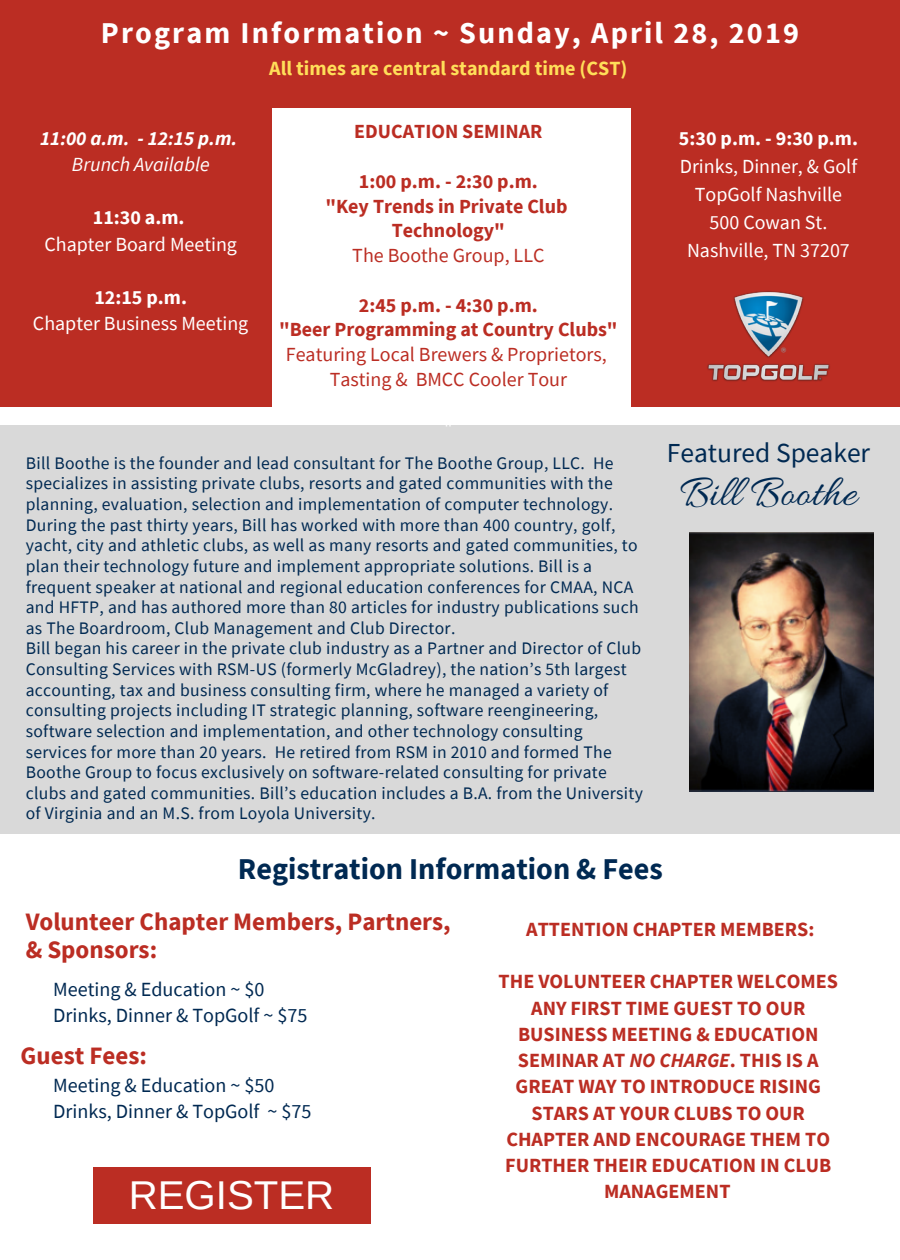
<style>
.page{position:relative;width:900px;height:1260px;background:#fff}
.page>*{position:absolute;margin:0;border:0;box-sizing:border-box;transform-origin:0 0}
.t1{font:45px "Allura";color:#002952}
.t2{font:40.25px "Arimo";color:#fff}
.t3{font:700 30.25px "Source Sans Pro";letter-spacing:.07em;color:#fff}
.t4{font:700 30.25px "Source Sans Pro";color:#002952}
.t5{font:27.5px "Source Sans Pro";color:#002952}
.t6{font:700 25px/28px "Source Sans Pro";color:#bb2d23}
.t7{font:700 20px/26.2px "Source Sans Pro";color:#bb2d23;text-align:center}
.t8{font:20px/28px "Source Sans Pro";color:#fff;text-align:center}
.t9{font:20px/26.2px "Source Sans Pro";color:#002952}
.t10{font:20px/24.8px "Source Sans Pro";color:#bb2d23;text-align:center}
.t11{font:700 20px "Source Sans Pro";color:#fff}
.t12{font:700 20px "Source Sans Pro";color:#ffde59}
.t13{font:italic 700 20px "Source Sans Pro";color:#fff}
.t14{font:italic 20px "Source Sans Pro";color:#fff}
.t15{font:17.5px/20.5px "Source Sans Pro";letter-spacing:.015em;color:#002952}
.s1{font-style:italic}
.s2{color:#fff}
</style>
<div class="page">
<div style="left:0;top:0;width:900px;height:407px;background:#bb2d23"></div>
<div style="left:0;top:426px;width:900px;height:408px;background:#d9d9d9"></div>
<div style="left:272px;top:108px;width:358px;height:307px;background:#fff"></div>
<div style="left:353px;top:1167px;width:17px;height:56px;background:#bb2d23"></div>
<div style="left:110px;top:1167px;width:243px;height:56px;background:#bb2d23"></div>
<div style="left:93px;top:1167px;width:17px;height:56px;background:#bb2d23"></div>
<img style="left:689px;top:533px;width:184px;height:258px">
<img style="left:707px;top:291px;width:123px;height:91px">
<h3 class="t3" style="left:101px;top:13px;width:700px">Program Information ~ Sunday, April 28, 2019</h3>
<p class="t13" style="left:40px;top:125px;width:199px">11:00 a.m. - 12:15 p.m.</p>
<p class="t14" style="left:72px;top:151px;width:139px">Brunch Available</p>
<p class="t11" style="left:93px;top:204px;width:93px">11:30 a.m.</p>
<p class="t8" style="left:44px;top:229px;width:194px">Chapter Board Meeting</p>
<p class="t11" style="left:94px;top:284px;width:94px">12:15 p.m.</p>
<p class="t8" style="left:33px;top:309px;width:217px">Chapter Business Meeting</p>
<p class="t12" style="left:269px;top:55px;width:360px">All times are central standard time (CST)</p>
<p class="t7" style="left:354px;top:118px;width:190px">EDUCATION SEMINAR</p>
<p class="t7" style="left:325px;top:168px;width:244px;line-height:24.8px">1:00 p.m. - 2:30 p.m.<br>"Key Trends in Private Club<br>Technology"</p>
<p class="t10" style="left:352px;top:243px;width:194px">The Boothe Group, LLC</p>
<p class="t7" style="left:279px;top:292px;width:340px;line-height:24.8px">2:45 p.m. - 4:30 p.m.<br>"Beer Programming at Country Clubs"</p>
<p class="t10" style="left:286px;top:342px;width:323px">Featuring Local Brewers &amp; Proprietors,<br>Tasting &amp; BMCC Cooler Tour</p>
<p class="t8" style="left:444px;top:414px;width:10px">"</p>
<p class="t15" style="left:26px;top:452px;width:619px">Bill Boothe is the founder and lead consultant for The Boothe Group, LLC. He specializes in assisting private clubs, resorts and gated communities with the planning, evaluation, selection and implementation of computer technology.<br>During the past thirty years, Bill has worked with more than 400 country, golf, yacht, city and athletic clubs, as well as many resorts and gated communities, to plan their technology future and implement appropriate solutions. Bill is a frequent speaker at national and regional education conferences for CMAA, NCA and HFTP, and has authored more than 80 articles for industry publications such as The Boardroom, Club Management and Club Director.<br>Bill began his career in the private club industry as a Partner and Director of Club Consulting Services with RSM-US (formerly McGladrey), the nation’s 5th largest accounting, tax and business consulting firm, where he managed a variety of consulting projects including IT strategic planning, software reengineering, software selection and implementation, and other technology consulting services for more than 20 years. He retired from RSM in 2010 and formed The Boothe Group to focus exclusively on software-related consulting for private clubs and gated communities. Bill’s education includes a B.A. from the University of Virginia and an M.S. from Loyola University.</p>
<p class="t11" style="left:679px;top:125px;width:181px">5:30 p.m. - 9:30 p.m.</p>
<p class="t8" style="left:680px;top:152px;width:179px">Drinks, Dinner, &amp; Golf<br>TopGolf Nashville<br>500 Cowan St.<br>Nashville, TN 37207</p>
<h3 class="t5" style="left:667px;top:435px;width:205px">Featured Speaker</h3>
<h1 class="t1" style="left:680px;top:468px;width:178px">Bill Boothe</h1>
<h3 class="t4" style="left:238px;top:849px;width:427px">Registration Information &amp; Fees</h3>
<h3 class="t6" style="left:26px;top:907px;width:427px">Volunteer Chapter Members, Partners, &amp; Sponsors:</h3>
<p class="t7" style="left:526px;top:916px;width:290px">ATTENTION CHAPTER MEMBERS:</p>
<p class="t7" style="left:499px;top:968px;width:341px">THE VOLUNTEER CHAPTER WELCOMES<br>ANY FIRST TIME GUEST TO OUR<br>BUSINESS MEETING &amp; EDUCATION<br>SEMINAR AT <span class="s1">NO CHARGE</span>. THIS IS A<br>GREAT WAY TO INTRODUCE RISING<br>STARS AT YOUR CLUBS TO OUR<br>CHAPTER AND ENCOURAGE THEM TO<br>FURTHER THEIR EDUCATION IN CLUB<br>MANAGEMENT<span class="s2">.</span></p>
<p class="t9" style="left:53px;top:975px;width:256px">Meeting &amp; Education ~ $0<br>Drinks, Dinner &amp; TopGolf ~ $75</p>
<h3 class="t6" style="left:21px;top:1041px;width:128px">Guest Fees:</h3>
<p class="t9" style="left:53px;top:1072px;width:260px">Meeting &amp; Education ~ $50<br>Drinks, Dinner &amp; TopGolf ~ $75</p>
<h2 class="t2" style="left:129px;top:1172px;width:207px">REGISTER</h2>
</div>
